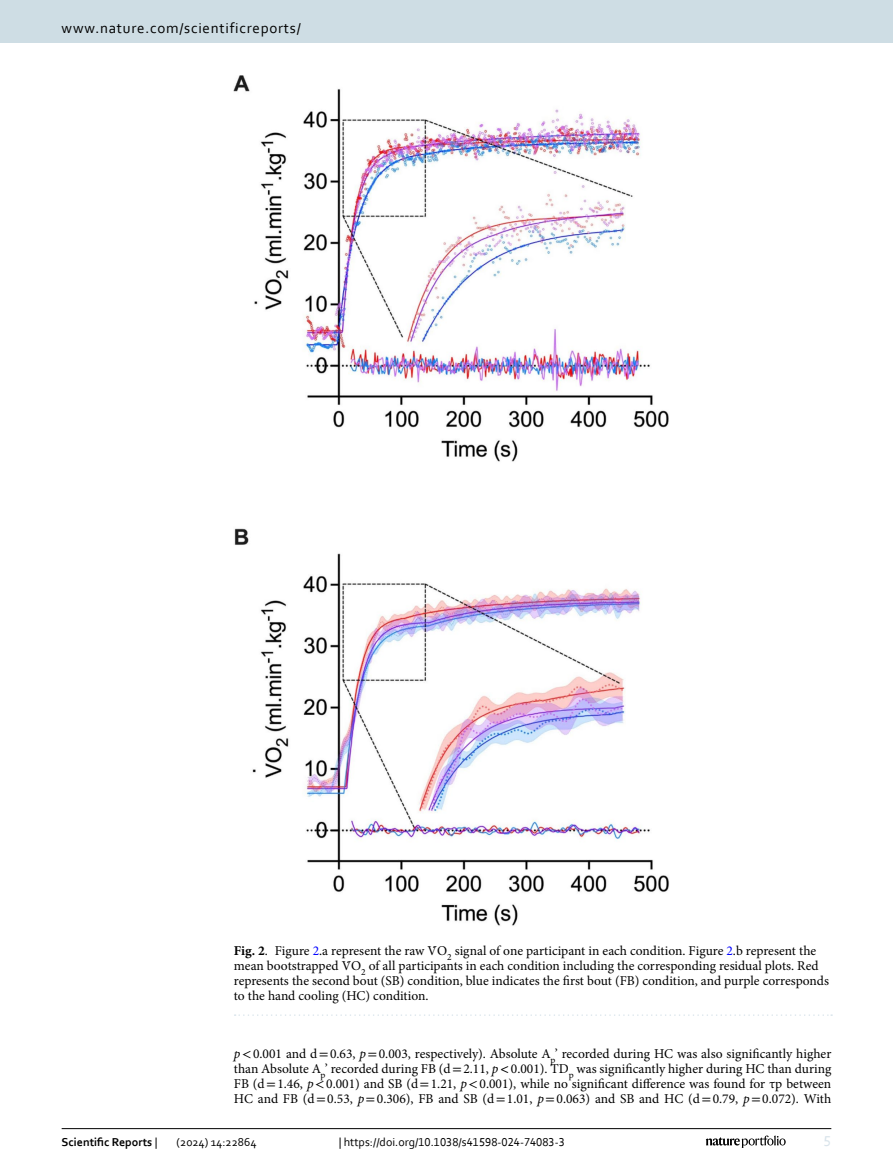
<style>
.page{position:relative;width:893px;height:1174px;background:#fff}
.page>*{position:absolute;margin:0;border:0;box-sizing:border-box;transform-origin:0 0}
.t1{font:15px "Corbel";letter-spacing:.05em;color:#000}
.t2{font:15px "Corbel";color:#d9e4eb}
.Body_Text{font:13.5px/15px "Minion Pro";letter-spacing:-.005em;color:#000;text-align:justify}
.Figure_Caption{font:13.5px/15px "Minion Pro";color:#000}
.t3{font:12px "Corbel";color:#000}
.t4{font:700 12px "Corbel";color:#000}
.s1{font-weight:700}
.s2{color:#00f}
.s3{font-family:"STIX"}
.s4{font-style:italic}
.s5{font-family:"STIX";font-style:italic}
.s6{font-weight:400}
</style>
<div class="page">
<img style="left:234px;top:76px;width:435px;height:850px">
<svg style="left:235px;top:1014px;width:597px;height:2px"></svg>
<hr style="left:62px;top:1128px;width:769px;height:1px;background:#000">
<svg style="left:706px;top:1135px;width:80px;height:12px"></svg>
<div style="left:0;top:0;width:893px;height:43px;background:#cedde4"></div>
<p class="t1" style="left:62px;top:18px;width:241px">www.nature.com/scientificreports/</p>
<p class="Figure_Caption" style="left:234px;top:943px;width:597px"><span class="s1">Fig. 2</span>. Figure <span class="s2">2</span>.a represent the raw V<span class="s3">̇</span>O<sub>2</sub> signal of one participant in each condition. Figure <span class="s2">2</span>.b represent the mean bootstrapped V<span class="s3">̇</span>O<sub>2</sub> of all participants in each condition including the corresponding residual plots. Red represents the second bout (SB) condition, blue indicates the first bout (FB) condition, and purple corresponds to the hand cooling (HC) condition.</p>
<p class="Body_Text" style="left:234px;top:1046px;width:599px"><span class="s4">p</span><span class="s3">&lt;</span>0.001 and d<span class="s3">=</span>0.63, <span class="s4">p</span><span class="s3">=</span>0.003, respectively). Absolute A<sub>p</sub>’ recorded during HC was also significantly higher than Absolute A<sub>p</sub>’ recorded during FB (d<span class="s3">=</span>2.11, <span class="s4">p</span><span class="s5">&lt;</span>0.001). TD<sub>p</sub> was significantly higher during HC than during FB (d<span class="s3">=</span>1.46, <span class="s4">p</span><span class="s3">&lt;</span>0.001) and SB (d<span class="s3">=</span>1.21, <span class="s4">p</span><span class="s3">&lt;</span>0.001), while no significant difference was found for τp between HC and FB (d<span class="s3">=</span>0.53, <span class="s4">p</span><span class="s3">=</span>0.306), FB and SB (d<span class="s3">=</span>1.01, <span class="s4">p</span><span class="s3">=</span>0.063) and SB and HC (d<span class="s3">=</span>0.79, <span class="s4">p</span><span class="s3">=</span>0.072). With</p>
<p class="t4" style="left:62px;top:1134px;width:97px">Scientific Reports <span class="s6">|</span></p>
<p class="t3" style="left:177px;top:1134px;width:81px">(2024) 14:22864</p>
<p class="t3" style="left:339px;top:1134px;width:228px">| https://doi.org/10.1038/s41598-024-74083-3</p>
<p class="t2" style="left:824px;top:1132px;width:9px">5</p>
</div>
